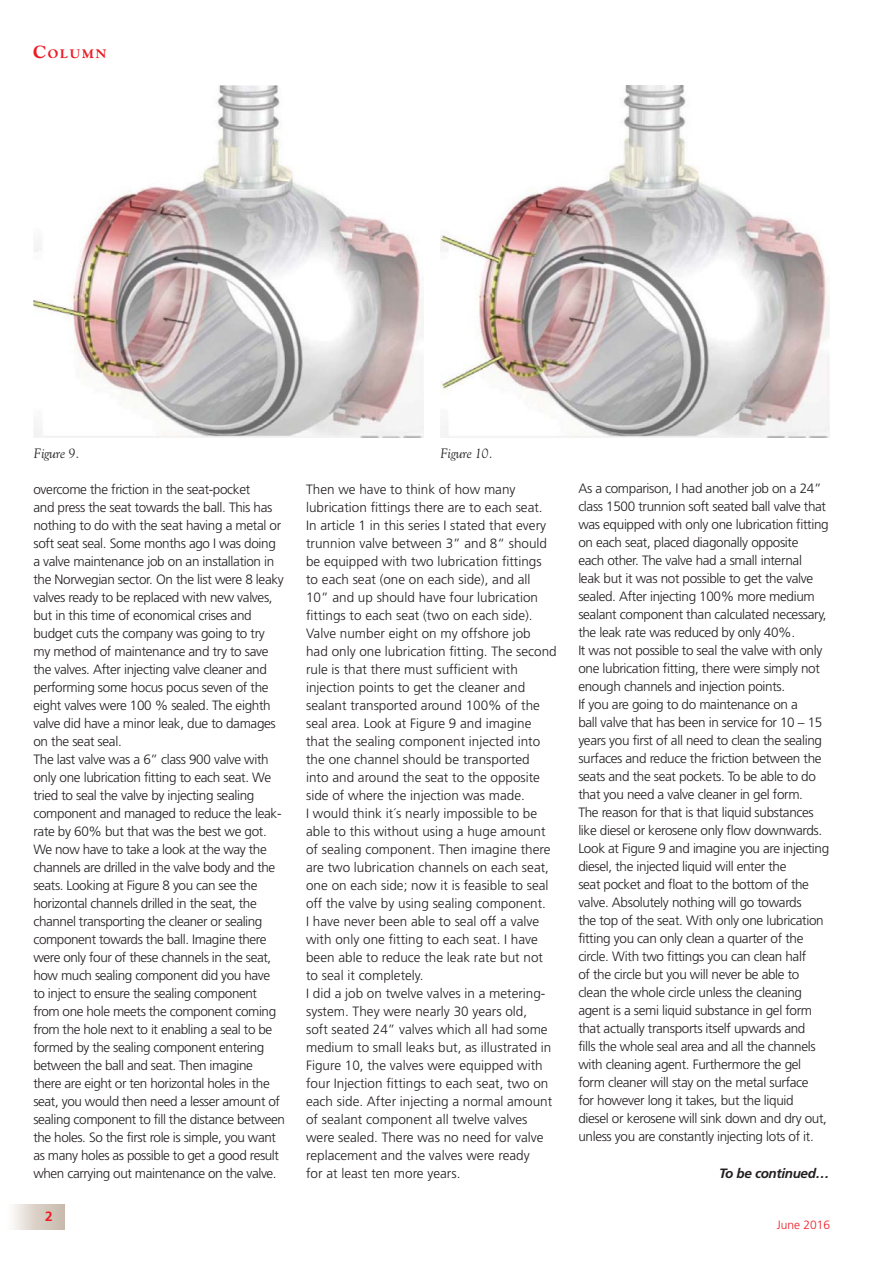
<style>
.page{position:relative;width:893px;height:1263px;background:#fff}
.page>*{position:absolute;margin:0;border:0;box-sizing:border-box;transform-origin:0 0}
.t1{font:300 13.5px/18px "Frutiger";letter-spacing:-.025em;color:#231f20}
.t2{font:300 13.5px/18px "Frutiger";color:#231f20}
.t3{font:italic 13.5px "Goudy";letter-spacing:-.01em;color:#231f20}
.t4{font:italic 700 13.5px "Frutiger";letter-spacing:-.025em;color:#231f20}
.t5{font:700 13.5px "Frutiger";color:#ed1c24}
.t6{font:800 12.6px "Goudy";letter-spacing:.145em;color:#ed1c24}
.t7{font:300 12px "Frutiger";color:#ed1c24}
.s1{font-size:18px}
</style>
<div class="page">
<div style="left:5px;top:1204px;width:60px;height:25px;background:linear-gradient(to right,#fcfcfb,#c4b5a6)"></div>
<img style="left:440px;top:85px;width:389px;height:352px">
<img style="left:34px;top:85px;width:390px;height:352px">
<p class="t6" style="left:33px;top:49px;width:75px"><span class="s1">C</span>OLUMN</p>
<p class="t3" style="left:34px;top:448px;width:47px">Figure 9.</p>
<p class="t3" style="left:440px;top:448px;width:54px">Figure 10.</p>
<p class="t1" style="left:33px;top:481px;width:253px">overcome the friction in the seat-pocket<br>and press the seat towards the ball. This has nothing to do with the seat having a metal or soft seat seal. Some months ago I was doing a valve maintenance job on an installation in the Norwegian sector. On the list were 8 leaky valves ready to be replaced with new valves, but in this time of economical crises and budget cuts the company was going to try my method of maintenance and try to save the valves. After injecting valve cleaner and performing some hocus pocus seven of the eight valves were 100 % sealed. The eighth valve did have a minor leak, due to damages on the seat seal.<br>The last valve was a 6” class 900 valve with only one lubrication fitting to each seat. We tried to seal the valve by injecting sealing component and managed to reduce the leak&shy;rate by 60% but that was the best we got.<br>We now have to take a look at the way the channels are drilled in the valve body and the seats. Looking at Figure 8 you can see the horizontal channels drilled in the seat, the channel transporting the cleaner or sealing component towards the ball. Imagine there were only four of these channels in the seat, how much sealing component did you have to inject to ensure the sealing component from one hole meets the component coming from the hole next to it enabling a seal to be formed by the sealing component entering between the ball and seat. Then imagine<br>there are eight or ten horizontal holes in the seat, you would then need a lesser amount of sealing component to fill the distance between the holes. So the first role is simple, you want as many holes as possible to get a good result when carrying out maintenance on the valve.</p>
<p class="t2" style="left:306px;top:481px;width:252px">Then we have to think of how many lubrication fittings there are to each seat.<br>In article 1 in this series I stated that every trunnion valve between 3” and 8“ should be equipped with two lubrication fittings to each seat (one on each side), and all<br>10” and up should have four lubrication fittings to each seat (two on each side).<br>Valve number eight on my offshore job<br>had only one lubrication fitting. The second rule is that there must sufficient with injection points to get the cleaner and sealant transported around 100% of the seal area. Look at Figure 9 and imagine that the sealing component injected into the one channel should be transported<br>into and around the seat to the opposite side of where the injection was made.<br>I would think it´s nearly impossible to be able to this without using a huge amount of sealing component. Then imagine there are two lubrication channels on each seat, one on each side; now it is feasible to seal off the valve by using sealing component.<br>I have never been able to seal off a valve with only one fitting to each seat. I have been able to reduce the leak rate but not to seal it completely.<br>I did a job on twelve valves in a metering&shy;system. They were nearly 30 years old,<br>soft seated 24” valves which all had some medium to small leaks but, as illustrated in Figure 10, the valves were equipped with four Injection fittings to each seat, two on each side. After injecting a normal amount of sealant component all twelve valves were sealed. There was no need for valve replacement and the valves were ready<br>for at least ten more years.</p>
<p class="t1" style="left:578px;top:481px;width:252px">As a comparison, I had another job on a 24” class 1500 trunnion soft seated ball valve that was equipped with only one lubrication fitting on each seat, placed diagonally opposite<br>each other. The valve had a small internal<br>leak but it was not possible to get the valve sealed. After injecting 100% more medium sealant component than calculated necessary, the leak rate was reduced by only 40%.<br>It was not possible to seal the valve with only one lubrication fitting, there were simply not enough channels and injection points.<br>If you are going to do maintenance on a<br>ball valve that has been in service for 10 – 15 years you first of all need to clean the sealing surfaces and reduce the friction between the seats and the seat pockets. To be able to do that you need a valve cleaner in gel form.<br>The reason for that is that liquid substances like diesel or kerosene only flow downwards.<br>Look at Figure 9 and imagine you are injecting diesel, the injected liquid will enter the<br>seat pocket and float to the bottom of the valve. Absolutely nothing will go towards<br>the top of the seat. With only one lubrication fitting you can only clean a quarter of the circle. With two fittings you can clean half<br>of the circle but you will never be able to clean the whole circle unless the cleaning agent is a semi liquid substance in gel form that actually transports itself upwards and<br>fills the whole seal area and all the channels with cleaning agent. Furthermore the gel form cleaner will stay on the metal surface<br>for however long it takes, but the liquid<br>diesel or kerosene will sink down and dry out, unless you are constantly injecting lots of it.</p>
<p class="t4" style="left:719px;top:1168px;width:112px">To be continued…</p>
<p class="t5" style="left:45px;top:1211px;width:9px">2</p>
<p class="t7" style="left:777px;top:1220px;width:55px">June 2016</p>
</div>
